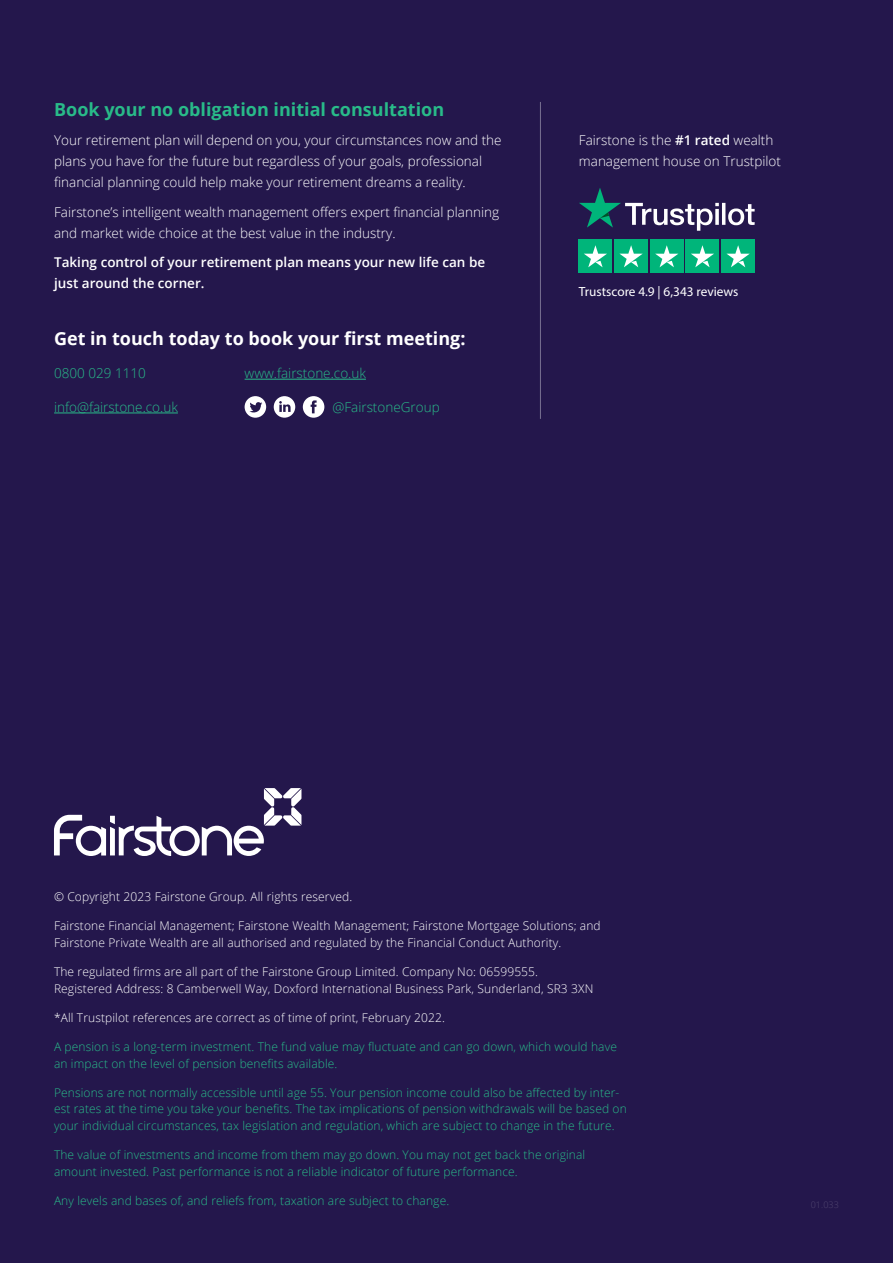
<style>
.page{position:relative;width:893px;height:1263px;background:#24174c}
.page>*{position:absolute;margin:0;border:0;box-sizing:border-box;transform-origin:0 0}
.t1{font:700 18px "Open Sans";color:#29bb89}
.t2{font:700 18px "Open Sans";color:#fff}
.t3{font:300 13.5px/21px "Open Sans";color:#fff}
.t4{font:600 13.5px/21px "Open Sans";color:#fff}
.t5{font:300 13.5px "Open Sans";color:#29bb89}
.t6{font:13.35px "Myriad Pro";color:#fff}
.t7{font:300 12px/16.5px "Open Sans";letter-spacing:.01em;color:#29bb89}
.t8{font:300 12px/16.5px "Open Sans";letter-spacing:.01em;color:#fff}
.s1{font-weight:600}
</style>
<div class="page">
<hr style="left:54px;top:413px;width:124px;height:1px;background:#29bb89">
<hr style="left:245px;top:379px;width:121px;height:1px;background:#29bb89">
<svg style="left:245px;top:396px;width:21px;height:22px"></svg>
<svg style="left:274px;top:396px;width:21px;height:22px"></svg>
<svg style="left:303px;top:396px;width:21px;height:22px"></svg>
<hr style="left:540px;top:102px;width:1px;height:317px;background:#fefeff">
<svg style="left:579px;top:188px;width:176px;height:43px"></svg>
<div style="left:579px;top:240px;width:33px;height:33px;background:#00b57a"></div>
<svg style="left:584px;top:245px;width:23px;height:22px"></svg>
<div style="left:615px;top:240px;width:33px;height:33px;background:#00b57a"></div>
<svg style="left:619px;top:245px;width:24px;height:22px"></svg>
<div style="left:650px;top:240px;width:33px;height:33px;background:#00b57a"></div>
<svg style="left:655px;top:245px;width:23px;height:22px"></svg>
<div style="left:686px;top:240px;width:33px;height:33px;background:#00b57a"></div>
<svg style="left:691px;top:245px;width:23px;height:22px"></svg>
<div style="left:722px;top:240px;width:33px;height:33px;background:#00b57a"></div>
<svg style="left:726px;top:245px;width:24px;height:22px"></svg>
<svg style="left:54px;top:788px;width:247px;height:68px"></svg>
<h1 class="t1" style="left:54px;top:96px;width:392px">Book your no obligation initial consultation</h1>
<p class="t3" style="left:54px;top:129px;width:449px">Your retirement plan will depend on you, your circumstances now and the plans you have for the future but regardless of your goals, professional financial planning could help make your retirement dreams a reality.</p>
<p class="t3" style="left:54px;top:201px;width:446px">Fairstone’s intelligent wealth management offers expert financial planning and market wide choice at the best value in the industry.</p>
<p class="t4" style="left:54px;top:252px;width:433px">Taking control of your retirement plan means your new life can be just around the corner.</p>
<h1 class="t2" style="left:54px;top:325px;width:413px">Get in touch today to book your first meeting:</h1>
<p class="t5" style="left:54px;top:364px;width:93px">0800 029 1110</p>
<p class="t5" style="left:54px;top:398px;width:125px">info@fairstone.co.uk</p>
<p class="t5" style="left:245px;top:364px;width:123px">www.fairstone.co.uk</p>
<p class="t5" style="left:332px;top:398px;width:109px">@FairstoneGroup</p>
<p class="t3" style="left:579px;top:130px;width:204px">Fairstone is the <span class="s1">#1 rated</span> wealth management house on Trustpilot</p>
<p class="t6" style="left:579px;top:284px;width:161px">Trustscore 4.9 | 6,343 reviews</p>
<p class="t8" style="left:54px;top:888px;width:300px">© Copyright 2023 Fairstone Group. All rights reserved.</p>
<p class="t8" style="left:54px;top:917px;width:548px">Fairstone Financial Management; Fairstone Wealth Management; Fairstone Mortgage Solutions; and<br>Fairstone Private Wealth are all authorised and regulated by the Financial Conduct Authority.</p>
<p class="t8" style="left:54px;top:963px;width:541px">The regulated firms are all part of the Fairstone Group Limited. Company No: 06599555.<br>Registered Address: 8 Camberwell Way, Doxford International Business Park, Sunderland, SR3 3XN</p>
<p class="t8" style="left:54px;top:1009px;width:392px">*All Trustpilot references are correct as of time of print, February 2022.</p>
<p class="t7" style="left:54px;top:1038px;width:564px">A pension is a long-term investment. The fund value may fluctuate and can go down, which would have an impact on the level of pension benefits available.</p>
<p class="t7" style="left:54px;top:1084px;width:574px">Pensions are not normally accessible until age 55. Your pension income could also be affected by inter&shy;est rates at the time you take your benefits. The tax implications of pension withdrawals will be based on your individual circumstances, tax legislation and regulation, which are subject to change in the future.</p>
<p class="t7" style="left:54px;top:1146px;width:533px">The value of investments and income from them may go down. You may not get back the original amount invested. Past performance is not a reliable indicator of future performance.</p>
<p class="t7" style="left:54px;top:1192px;width:397px">Any levels and bases of, and reliefs from, taxation are subject to change.</p>
</div>
